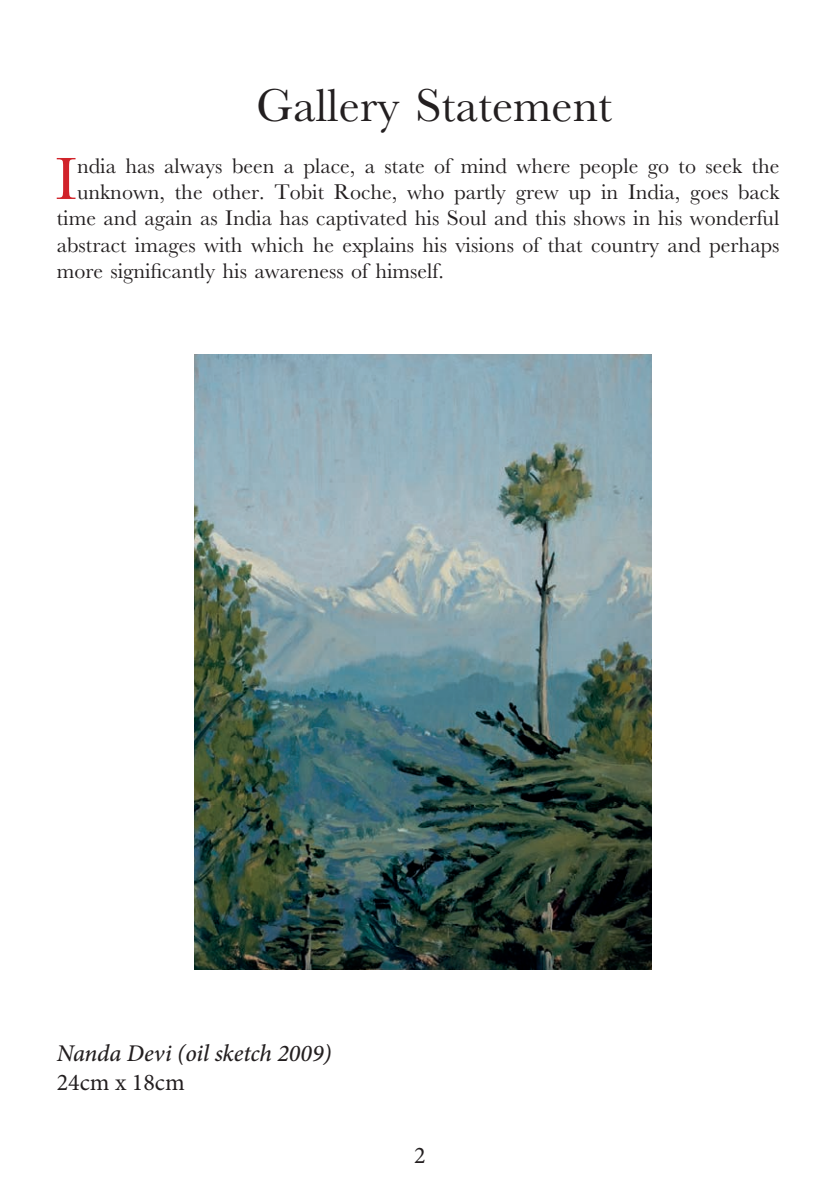
<style>
.page{position:relative;width:840px;height:1191px;background:#fff}
.page>*{position:absolute;margin:0;border:0;box-sizing:border-box;transform-origin:0 0}
.t1{font:61.8px "M Baskerville";color:#d1232a}
.t2{font:48px "M Baskerville";color:#231f20}
.t3{font:italic 500 24px "Minion Pro";letter-spacing:-.005em;color:#231f20}
.t4{font:24px "Minion Pro";color:#231f20}
.t5{font:22px "M Baskerville";color:#231f20}
</style>
<div class="page">
<img style="left:194px;top:354px;width:456px;height:615px">
<h2 class="t2" style="left:256px;top:78px;width:357px">Gallery Statement</h2>
<h1 class="t1" style="left:55px;top:143px;width:23px">I</h1>
<p class="t5" style="left:77px;top:153px;width:703px">ndia has always been a place, a state of mind where people go to seek the</p>
<p class="t5" style="left:77px;top:179px;width:703px">unknown, the other. Tobit Roche, who partly grew up in India, goes back</p>
<p class="t5" style="left:57px;top:206px;width:723px">time and again as India has captivated his Soul and this shows in his wonderful</p>
<p class="t5" style="left:57px;top:232px;width:723px">abstract images with which he explains his visions of that country and perhaps</p>
<p class="t5" style="left:57px;top:258px;width:388px">more significantly his awareness of himself.</p>
<p class="t3" style="left:57px;top:1036px;width:276px">Nanda Devi (oil sketch 2009)</p>
<p class="t4" style="left:57px;top:1066px;width:129px">24cm x 18cm</p>
<p class="t4" style="left:414px;top:1139px;width:13px">2</p>
</div>
